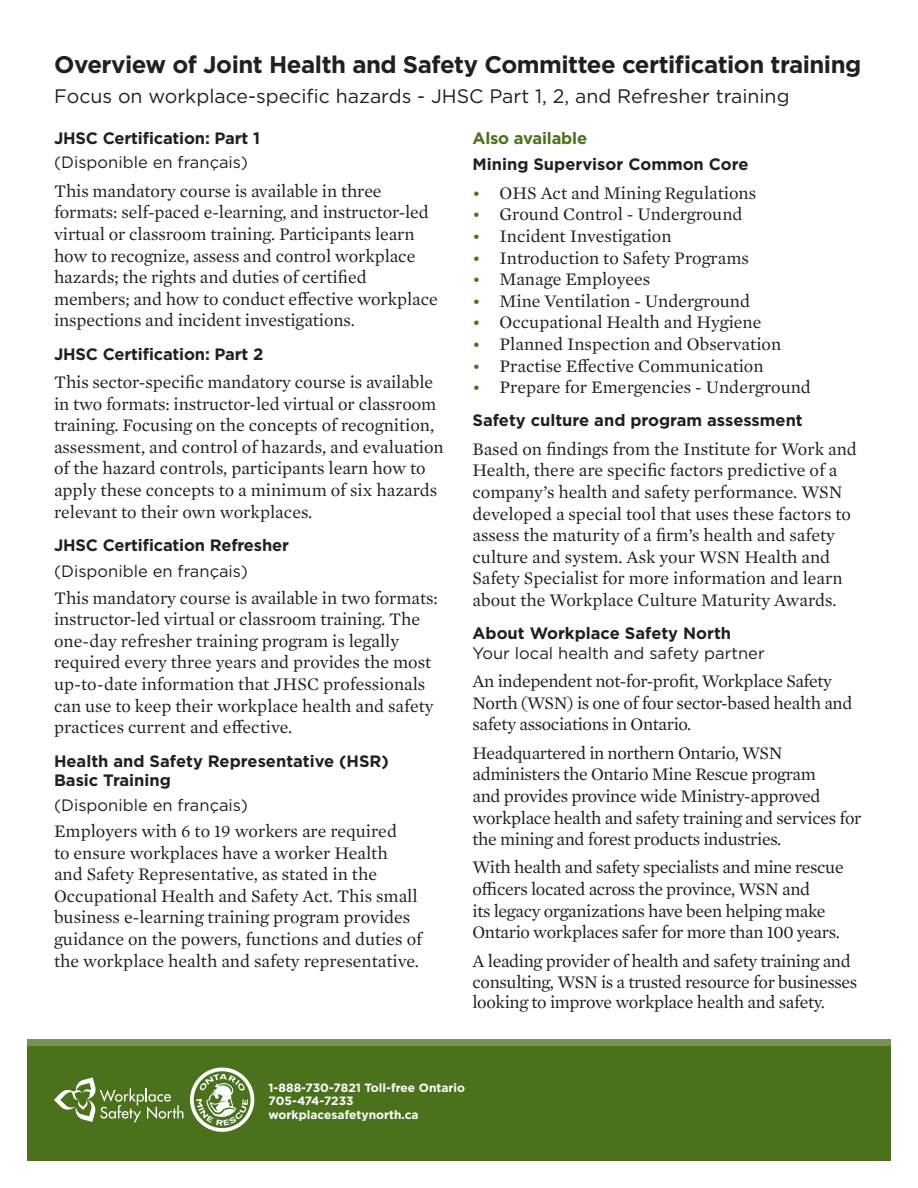
<style>
.page{position:relative;width:918px;height:1188px;background:#fff}
.page>*{position:absolute;margin:0;border:0;box-sizing:border-box;transform-origin:0 0}
.t1{font:700 24px "Gotham";letter-spacing:-.02em;color:#231f20}
.t2{font:19.5px "Gotham";color:#231f20}
.t3{font:18px/21.6px "Mercury Text G1";letter-spacing:-.005em;color:#231f20}
.t4{font:700 16.5px/19.8px "Gotham";color:#231f20}
.t5{font:16.5px/19.6px "Gotham";color:#231f20}
.t6{font:700 16.5px "Gotham";letter-spacing:-.01em;color:#4b711c}
.t7{font:700 12px/13.5px "Gotham";color:#fff}
.s1{font-size:16.5px;color:#4b711c}
.s2{font-weight:700}
</style>
<div class="page">
<div style="left:27px;top:1039px;width:864px;height:122px;background:#4b711c"></div>
<div style="left:27px;top:1039px;width:864px;height:7px;background:#779454"></div>
<svg style="left:54px;top:1077px;width:129px;height:45px"></svg>
<svg style="left:190px;top:1068px;width:64px;height:64px"></svg>
<p class="t1" style="left:54px;top:49px;width:809px">Overview of Joint Health and Safety Committee certification training</p>
<p class="t2" style="left:54px;top:84px;width:737px">Focus on workplace-specific hazards - JHSC Part 1, 2, and Refresher training</p>
<p class="t4" style="left:54px;top:128px;width:208px">JHSC Certification: Part 1</p>
<p class="t5" style="left:54px;top:152px;width:196px">(Disponible en français)</p>
<p class="t3" style="left:54px;top:179px;width:385px">This mandatory course is available in three formats: self-paced e-learning, and instructor-led virtual or classroom training. Participants learn how to recognize, assess and control workplace hazards; the rights and duties of certified members; and how to conduct effective workplace inspections and incident investigations.</p>
<p class="t4" style="left:54px;top:344px;width:211px">JHSC Certification: Part 2</p>
<p class="t3" style="left:54px;top:370px;width:391px">This sector-specific mandatory course is available in two formats: instructor-led virtual or classroom training. Focusing on the concepts of recognition, assessment, and control of hazards, and evaluation of the hazard controls, participants learn how to apply these concepts to a minimum of six hazards relevant to their own workplaces.</p>
<p class="t4" style="left:54px;top:535px;width:237px">JHSC Certification Refresher</p>
<p class="t5" style="left:54px;top:561px;width:196px">(Disponible en français)</p>
<p class="t3" style="left:54px;top:586px;width:385px">This mandatory course is available in two formats: instructor-led virtual or classroom training. The one-day refresher training program is legally required every three years and provides the most up-to-date information that JHSC professionals can use to keep their workplace health and safety practices current and effective.</p>
<p class="t4" style="left:54px;top:751px;width:336px">Health and Safety Representative (HSR)<br>Basic Training</p>
<p class="t5" style="left:54px;top:795px;width:196px">(Disponible en français)</p>
<p class="t3" style="left:54px;top:819px;width:370px">Employers with 6 to 19 workers are required<br>to ensure workplaces have a worker Health<br>and Safety Representative, as stated in the Occupational Health and Safety Act. This small business e-learning training program provides guidance on the powers, functions and duties of the workplace health and safety representative.</p>
<p class="t6" style="left:472px;top:127px;width:116px">Also available</p>
<p class="t4" style="left:472px;top:155px;width:278px">Mining Supervisor Common Core</p>
<p class="t3" style="left:472px;top:181px;width:285px"><span class="s1">•</span> OHS Act and Mining Regulations</p>
<p class="t3" style="left:472px;top:203px;width:272px"><span class="s1">•</span> Ground Control - Underground</p>
<p class="t3" style="left:472px;top:224px;width:201px"><span class="s1">•</span> Incident Investigation</p>
<p class="t3" style="left:472px;top:246px;width:278px"><span class="s1">•</span> Introduction to Safety Programs</p>
<p class="t3" style="left:472px;top:267px;width:179px"><span class="s1">•</span> Manage Employees</p>
<p class="t3" style="left:472px;top:289px;width:279px"><span class="s1">•</span> Mine Ventilation - Underground</p>
<p class="t3" style="left:472px;top:311px;width:290px"><span class="s1">•</span> Occupational Health and Hygiene</p>
<p class="t3" style="left:472px;top:332px;width:310px"><span class="s1">•</span> Planned Inspection and Observation</p>
<p class="t3" style="left:472px;top:354px;width:293px"><span class="s1">•</span> Practise Effective Communication</p>
<p class="t3" style="left:472px;top:375px;width:340px"><span class="s1">•</span> Prepare for Emergencies - Underground</p>
<p class="t4" style="left:472px;top:411px;width:332px">Safety culture and program assessment</p>
<p class="t3" style="left:472px;top:437px;width:386px">Based on findings from the Institute for Work and Health, there are specific factors predictive of a company’s health and safety performance. WSN developed a special tool that uses these factors to assess the maturity of a firm’s health and safety culture and system. Ask your WSN Health and Safety Specialist for more information and learn about the Workplace Culture Maturity Awards.</p>
<p class="t5" style="left:472px;top:623px;width:294px"><span class="s2">About Workplace Safety North<br></span>Your local health and safety partner</p>
<p class="t3" style="left:472px;top:669px;width:381px">An independent not-for-profit, Workplace Safety<br>North (WSN) is one of four sector-based health and safety associations in Ontario.</p>
<p class="t3" style="left:472px;top:741px;width:390px">Headquartered in northern Ontario, WSN administers the Ontario Mine Rescue program<br>and provides province wide Ministry-approved workplace health and safety training and services for the mining and forest products industries.</p>
<p class="t3" style="left:472px;top:856px;width:373px">With health and safety specialists and mine rescue officers located across the province, WSN and<br>its legacy organizations have been helping make Ontario workplaces safer for more than 100 years.</p>
<p class="t3" style="left:472px;top:949px;width:386px">A leading provider of health and safety training and consulting, WSN is a trusted resource for businesses</p>
<p class="t3" style="left:472px;top:990px;width:354px">looking to improve workplace health and safety.</p>
<p class="t7" style="left:269px;top:1080px;width:198px">1-888-730-7821 Toll-free Ontario<br>705-474-7233 workplacesafetynorth.ca</p>
</div>
